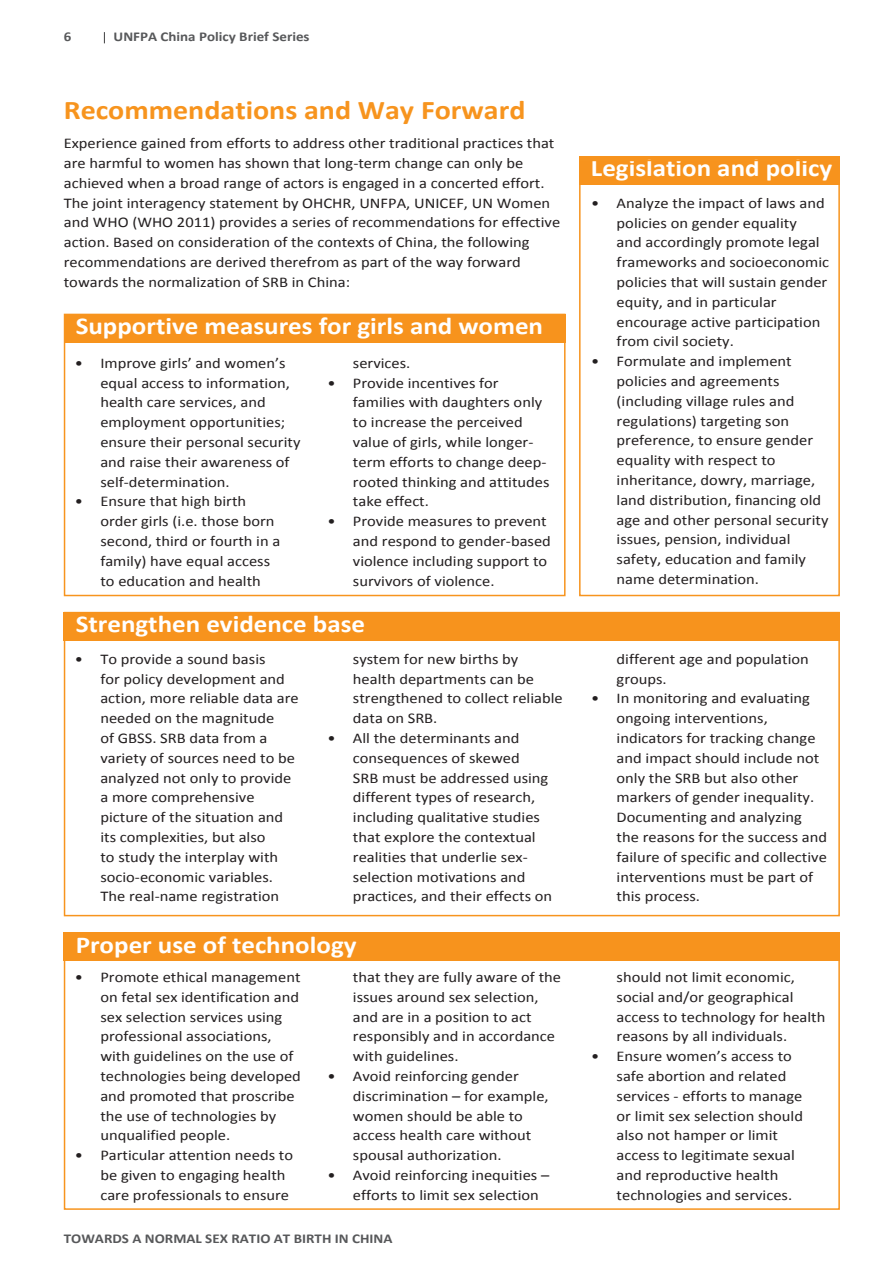
<style>
.page{position:relative;width:893px;height:1263px;background:#fff}
.page>*{position:absolute;margin:0;border:0;box-sizing:border-box;transform-origin:0 0}
.t1{font:700 27px "Calibri";color:#f7941e;scale:1.11 1}
.t2{font:700 24.3px "Calibri";color:#fff;scale:1.11 1}
.t3{font:14.85px/19.8px "Calibri";color:#231f20;scale:1.11 1}
.t4{font:700 13.5px "Calibri";color:#57585a;scale:1.11 1}
</style>
<div class="page">
<div style="left:64px;top:932px;width:776px;height:29px;background:#f7931d"></div>
<div style="left:64px;top:314px;width:502px;height:28px;background:#f7931d"></div>
<div style="left:64px;top:612px;width:776px;height:28px;background:#f7931d"></div>
<div style="left:64px;top:314px;width:502px;height:282px;border:2px solid #f7941e"></div>
<div style="left:579px;top:156px;width:261px;height:28px;background:#f7931d"></div>
<div style="left:579px;top:160px;width:261px;height:436px;border:2px solid #f7941e"></div>
<p class="t4" style="left:64px;top:28px;width:8px">6</p>
<p class="t4" style="left:114px;top:28px;width:178px">UNFPA China Policy Brief Series</p>
<h1 class="t1" style="left:64px;top:93px;width:417px">Recommendations and Way Forward</h1>
<p class="t3" style="left:64px;top:133px;width:449px">Experience gained from efforts to address other traditional practices that are harmful to women has shown that long-term change can only be achieved when a broad range of actors is engaged in a concerted effort.<br>The joint interagency statement by OHCHR, UNFPA, UNICEF, UN Women and WHO (WHO 2011) provides a series of recommendations for effective action. Based on consideration of the contexts of China, the following recommendations are derived therefrom as part of the way forward towards the normalization of SRB in China:</p>
<h2 class="t2" style="left:76px;top:311px;width:423px">Supportive measures for girls and women</h2>
<p class="t3" style="left:100px;top:353px;width:182px;text-indent:-26px">• Improve girls’ and women’s equal access to information, health care services, and employment opportunities; ensure their personal security and raise their awareness of self-determination.</p>
<p class="t3" style="left:100px;top:491px;width:164px;text-indent:-26px">• Ensure that high birth order girls (i.e. those born second, third or fourth in a family) have equal access to education and health</p>
<p class="t3" style="left:353px;top:353px;width:53px">services.</p>
<p class="t3" style="left:353px;top:373px;width:179px;text-indent:-26px">• Provide incentives for families with daughters only to increase the perceived value of girls, while longer&shy;term efforts to change deep&shy;rooted thinking and attitudes take effect.</p>
<p class="t3" style="left:353px;top:511px;width:180px;text-indent:-26px">• Provide measures to prevent and respond to gender-based violence including support to survivors of violence.</p>
<h2 class="t2" style="left:76px;top:609px;width:262px">Strengthen evidence base</h2>
<p class="t3" style="left:100px;top:649px;width:180px;text-indent:-26px">• To provide a sound basis<br>for policy development and action, more reliable data are needed on the magnitude<br>of GBSS. SRB data from a variety of sources need to be analyzed not only to provide a more comprehensive picture of the situation and its complexities, but also<br>to study the interplay with socio-economic variables.<br>The real-name registration</p>
<p class="t3" style="left:353px;top:649px;width:191px">system for new births by health departments can be strengthened to collect reliable data on SRB.</p>
<p class="t3" style="left:353px;top:728px;width:181px;text-indent:-26px">• All the determinants and consequences of skewed<br>SRB must be addressed using different types of research, including qualitative studies that explore the contextual realities that underlie sex&shy;selection motivations and practices, and their effects on</p>
<h2 class="t2" style="left:76px;top:929px;width:255px">Proper use of technology</h2>
<p class="t3" style="left:100px;top:967px;width:182px;text-indent:-26px">• Promote ethical management on fetal sex identification and sex selection services using professional associations, with guidelines on the use of technologies being developed and promoted that proscribe the use of technologies by unqualified people.</p>
<p class="t3" style="left:100px;top:1145px;width:175px;text-indent:-26px">• Particular attention needs to be given to engaging health care professionals to ensure</p>
<p class="t3" style="left:353px;top:967px;width:189px">that they are fully aware of the issues around sex selection, and are in a position to act responsibly and in accordance with guidelines.</p>
<p class="t3" style="left:353px;top:1066px;width:178px;text-indent:-26px">• Avoid reinforcing gender discrimination – for example, women should be able to access health care without spousal authorization.</p>
<p class="t3" style="left:353px;top:1165px;width:178px;text-indent:-26px">• Avoid reinforcing inequities – efforts to limit sex selection</p>
<p class="t4" style="left:64px;top:1230px;width:298px">TOWARDS A NORMAL SEX RATIO AT BIRTH IN CHINA</p>
<h2 class="t2" style="left:591px;top:153px;width:219px">Legislation and policy</h2>
<p class="t3" style="left:617px;top:193px;width:193px;text-indent:-26px">• Analyze the impact of laws and policies on gender equality<br>and accordingly promote legal frameworks and socioeconomic policies that will sustain gender equity, and in particular encourage active participation from civil society.</p>
<p class="t3" style="left:617px;top:351px;width:192px;text-indent:-26px">• Formulate and implement policies and agreements (including village rules and regulations) targeting son preference, to ensure gender equality with respect to inheritance, dowry, marriage, land distribution, financing old age and other personal security issues, pension, individual safety, education and family name determination.</p>
<p class="t3" style="left:617px;top:649px;width:175px">different age and population groups.</p>
<p class="t3" style="left:617px;top:688px;width:191px;text-indent:-26px">• In monitoring and evaluating ongoing interventions, indicators for tracking change and impact should include not only the SRB but also other markers of gender inequality.<br>Documenting and analyzing the reasons for the success and failure of specific and collective interventions must be part of this process.</p>
<p class="t3" style="left:617px;top:967px;width:190px">should not limit economic, social and/or geographical access to technology for health reasons by all individuals.</p>
<p class="t3" style="left:617px;top:1046px;width:169px;text-indent:-26px">• Ensure women’s access to safe abortion and related services - efforts to manage or limit sex selection should also not hamper or limit access to legitimate sexual and reproductive health technologies and services.</p>
</div>
